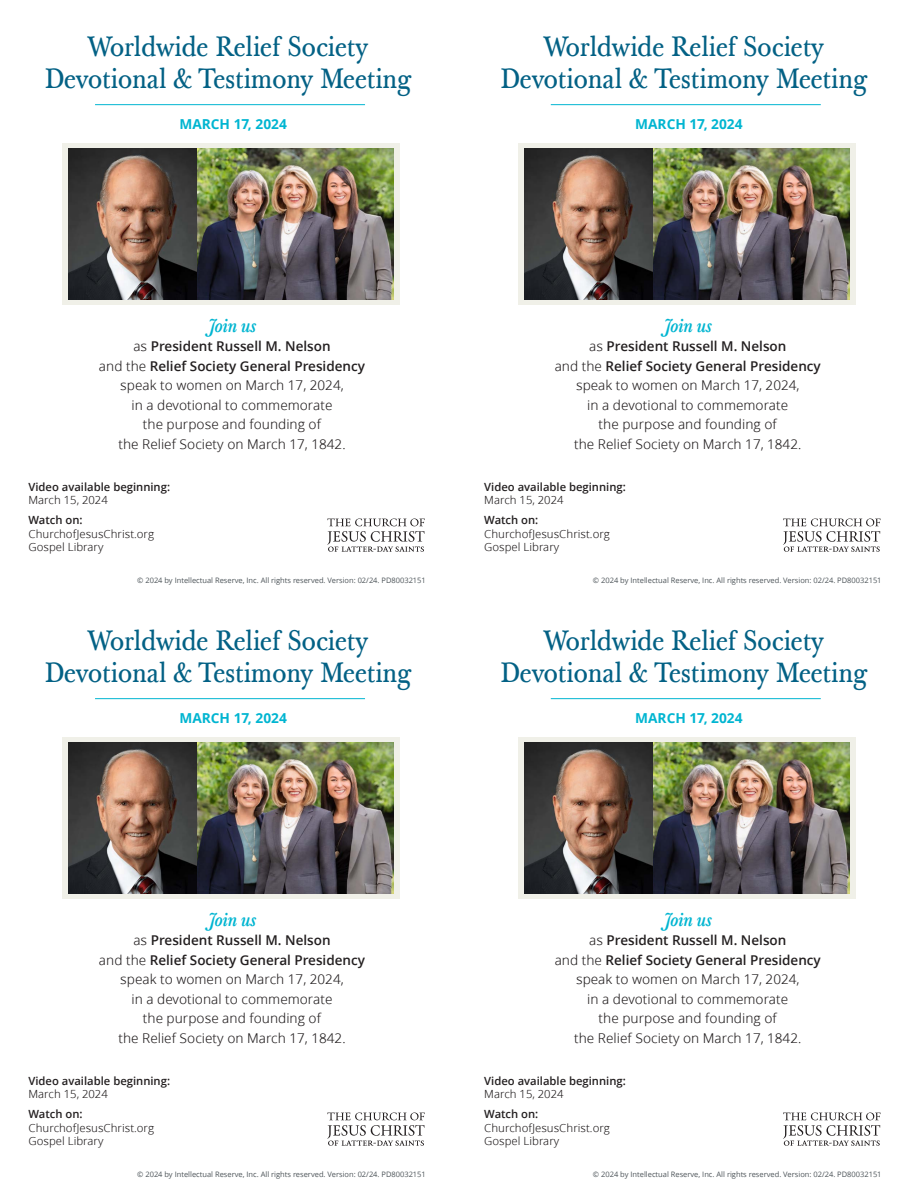
<style>
.page{position:relative;width:918px;height:1188px;background:#fff}
.page>*{position:absolute;margin:0;border:0;box-sizing:border-box;transform-origin:0 0}
.mckay_copy{font:condensed 27.45px/32px "Mc Kay Prolds Lat";color:#036185;text-align:center}
.zoram_bold_8_12{font:italic 500 condensed 18px "Mc Kay Prolds Lat";color:#00b5d1}
.zoram_bold_8_12-2{font:700 13.65px "Zoramlds Lat";color:#00b5d1}
.zoram_bold_8_12-3{font:13.5px/19.5px "Zoramlds Lat";color:#231f20;text-align:center}
.zoram_bold_8_12-4{font:11.25px/13.5px "Zoramlds Lat";color:#231f20}
.zoram_bold_8_12-5{font:600 11.25px/13.5px "Zoramlds Lat";color:#231f20}
.t1{font:7.5px "Zoramlds Lat";color:#4e555a}
.s1{font-weight:600}
.s2{font-weight:400}
</style>
<div class="page">
<svg style="left:327px;top:518px;width:98px;height:34px"></svg>
<hr style="left:95px;top:104px;width:270px;height:1px;background:#00b5d1">
<div style="left:63px;top:143px;width:337px;height:162px;background:#f0f0e8"></div>
<img style="left:69px;top:149px;width:325px;height:151px">
<svg style="left:783px;top:518px;width:98px;height:34px"></svg>
<hr style="left:551px;top:104px;width:270px;height:1px;background:#00b5d1">
<div style="left:518px;top:143px;width:338px;height:162px;background:#f0f0e8"></div>
<img style="left:524px;top:149px;width:326px;height:151px">
<svg style="left:327px;top:1112px;width:98px;height:34px"></svg>
<hr style="left:95px;top:698px;width:270px;height:1px;background:#00b5d1">
<div style="left:63px;top:737px;width:337px;height:162px;background:#f0f0e8"></div>
<img style="left:69px;top:743px;width:325px;height:151px">
<svg style="left:783px;top:1112px;width:98px;height:34px"></svg>
<hr style="left:551px;top:698px;width:270px;height:1px;background:#00b5d1">
<div style="left:518px;top:737px;width:338px;height:162px;background:#f0f0e8"></div>
<img style="left:524px;top:743px;width:326px;height:151px">
<p class="mckay_copy" style="left:44px;top:30px;width:368px">Worldwide Relief Society<br>Devotional &amp; Testimony Meeting</p>
<p class="zoram_bold_8_12-2" style="left:179px;top:113px;width:109px">MARCH 17, 2024</p>
<p class="mckay_copy" style="left:500px;top:30px;width:368px">Worldwide Relief Society<br>Devotional &amp; Testimony Meeting</p>
<p class="zoram_bold_8_12-2" style="left:635px;top:113px;width:109px">MARCH 17, 2024</p>
<p class="zoram_bold_8_12" style="left:208px;top:311px;width:50px">Join us</p>
<p class="zoram_bold_8_12-3" style="left:99px;top:337px;width:268px">as <span class="s1">President Russell M. Nelson<br></span>and the <span class="s1">Relief Society General Presidency </span>speak to women on March 17, 2024,<br>in a devotional to commemorate<br>the purpose and founding of<br>the Relief Society on March 17, 1842.</p>
<p class="zoram_bold_8_12-5" style="left:28px;top:480px;width:143px">Video available beginning:<br><span class="s2">March 15, 2024</span></p>
<p class="zoram_bold_8_12-4" style="left:28px;top:514px;width:127px"><span class="s1">Watch on:<br></span>ChurchofJesusChrist.org<br>Gospel Library</p>
<p class="t1" style="left:137px;top:574px;width:290px">© 2024 by Intellectual Reserve, Inc. All rights reserved. Version: 02/24. PD80032151</p>
<p class="mckay_copy" style="left:44px;top:624px;width:368px">Worldwide Relief Society<br>Devotional &amp; Testimony Meeting</p>
<p class="zoram_bold_8_12-2" style="left:179px;top:707px;width:109px">MARCH 17, 2024</p>
<p class="zoram_bold_8_12" style="left:664px;top:311px;width:50px">Join us</p>
<p class="zoram_bold_8_12-3" style="left:555px;top:337px;width:268px">as <span class="s1">President Russell M. Nelson<br></span>and the <span class="s1">Relief Society General Presidency </span>speak to women on March 17, 2024,<br>in a devotional to commemorate<br>the purpose and founding of<br>the Relief Society on March 17, 1842.</p>
<p class="zoram_bold_8_12-5" style="left:484px;top:480px;width:143px">Video available beginning:<br><span class="s2">March 15, 2024</span></p>
<p class="zoram_bold_8_12-4" style="left:484px;top:514px;width:127px"><span class="s1">Watch on:<br></span>ChurchofJesusChrist.org<br>Gospel Library</p>
<p class="t1" style="left:593px;top:574px;width:290px">© 2024 by Intellectual Reserve, Inc. All rights reserved. Version: 02/24. PD80032151</p>
<p class="mckay_copy" style="left:500px;top:624px;width:368px">Worldwide Relief Society<br>Devotional &amp; Testimony Meeting</p>
<p class="zoram_bold_8_12-2" style="left:635px;top:707px;width:109px">MARCH 17, 2024</p>
<p class="zoram_bold_8_12" style="left:208px;top:905px;width:50px">Join us</p>
<p class="zoram_bold_8_12-3" style="left:99px;top:931px;width:268px">as <span class="s1">President Russell M. Nelson<br></span>and the <span class="s1">Relief Society General Presidency </span>speak to women on March 17, 2024,<br>in a devotional to commemorate<br>the purpose and founding of<br>the Relief Society on March 17, 1842.</p>
<p class="zoram_bold_8_12-5" style="left:28px;top:1074px;width:143px">Video available beginning:<br><span class="s2">March 15, 2024</span></p>
<p class="zoram_bold_8_12-4" style="left:28px;top:1108px;width:127px"><span class="s1">Watch on:<br></span>ChurchofJesusChrist.org<br>Gospel Library</p>
<p class="t1" style="left:137px;top:1168px;width:290px">© 2024 by Intellectual Reserve, Inc. All rights reserved. Version: 02/24. PD80032151</p>
<p class="zoram_bold_8_12" style="left:664px;top:905px;width:50px">Join us</p>
<p class="zoram_bold_8_12-3" style="left:555px;top:931px;width:268px">as <span class="s1">President Russell M. Nelson<br></span>and the <span class="s1">Relief Society General Presidency </span>speak to women on March 17, 2024,<br>in a devotional to commemorate<br>the purpose and founding of<br>the Relief Society on March 17, 1842.</p>
<p class="zoram_bold_8_12-5" style="left:484px;top:1074px;width:143px">Video available beginning:<br><span class="s2">March 15, 2024</span></p>
<p class="zoram_bold_8_12-4" style="left:484px;top:1108px;width:127px"><span class="s1">Watch on:<br></span>ChurchofJesusChrist.org<br>Gospel Library</p>
<p class="t1" style="left:593px;top:1168px;width:290px">© 2024 by Intellectual Reserve, Inc. All rights reserved. Version: 02/24. PD80032151</p>
</div>
